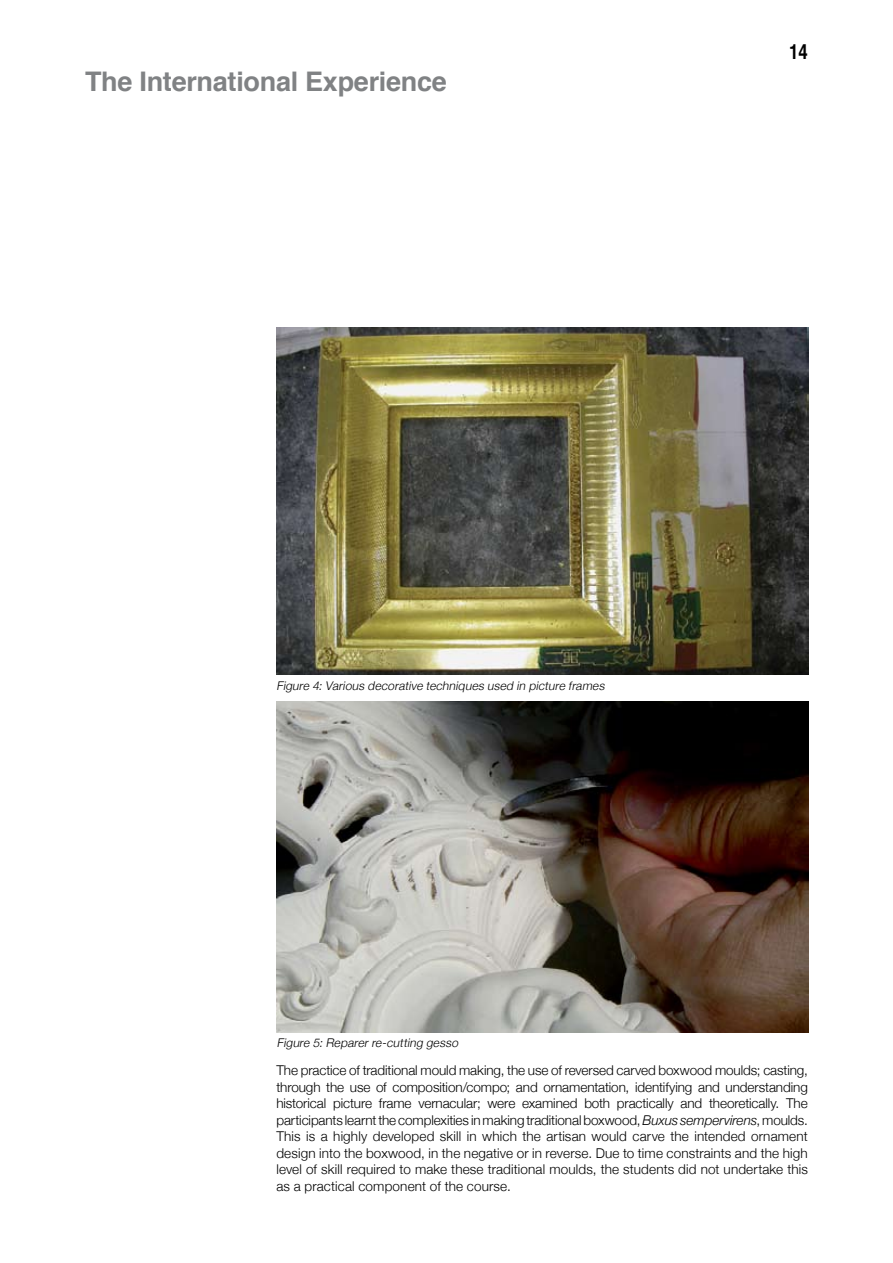
<style>
.page{position:relative;width:893px;height:1263px;background:#fff}
.page>*{position:absolute;margin:0;border:0;box-sizing:border-box;transform-origin:0 0}
.t1{font:700 27px "Helvetica";letter-spacing:-.01em;color:#808284}
.t2{font:700 21px "Helvetica";color:#000;scale:.8 1}
.t3{font:300 13.5px/16.5px "Helvetica Neue";letter-spacing:.01em;color:#000;text-align:justify}
.t4{font:italic 300 12px "Helvetica Neue";color:#000}
.s1{font-style:italic}
</style>
<div class="page">
<img style="left:276px;top:702px;width:532px;height:330px">
<img style="left:276px;top:327px;width:532px;height:348px">
<h1 class="t1" style="left:85px;top:57px;width:363px">The International Experience</h1>
<h2 class="t2" style="left:789px;top:32px;width:12px">14</h2>
<p class="t4" style="left:276px;top:678px;width:332px">Figure 4: Various decorative techniques used in picture frames</p>
<p class="t4" style="left:277px;top:1036px;width:185px">Figure 5: Reparer re-cutting gesso</p>
<p class="t3" style="left:276px;top:1062px;width:533px">The practice of traditional mould making, the use of reversed carved boxwood moulds; casting, through the use of composition/compo; and ornamentation, identifying and understanding historical picture frame vernacular; were examined both practically and theoretically. The participants learnt the complexities in making traditional boxwood, <span class="s1">Buxus sempervirens</span>, moulds.<br>This is a highly developed skill in which the artisan would carve the intended ornament design into the boxwood, in the negative or in reverse. Due to time constraints and the high level of skill required to make these traditional moulds, the students did not undertake this as a practical component of the course.</p>
</div>
